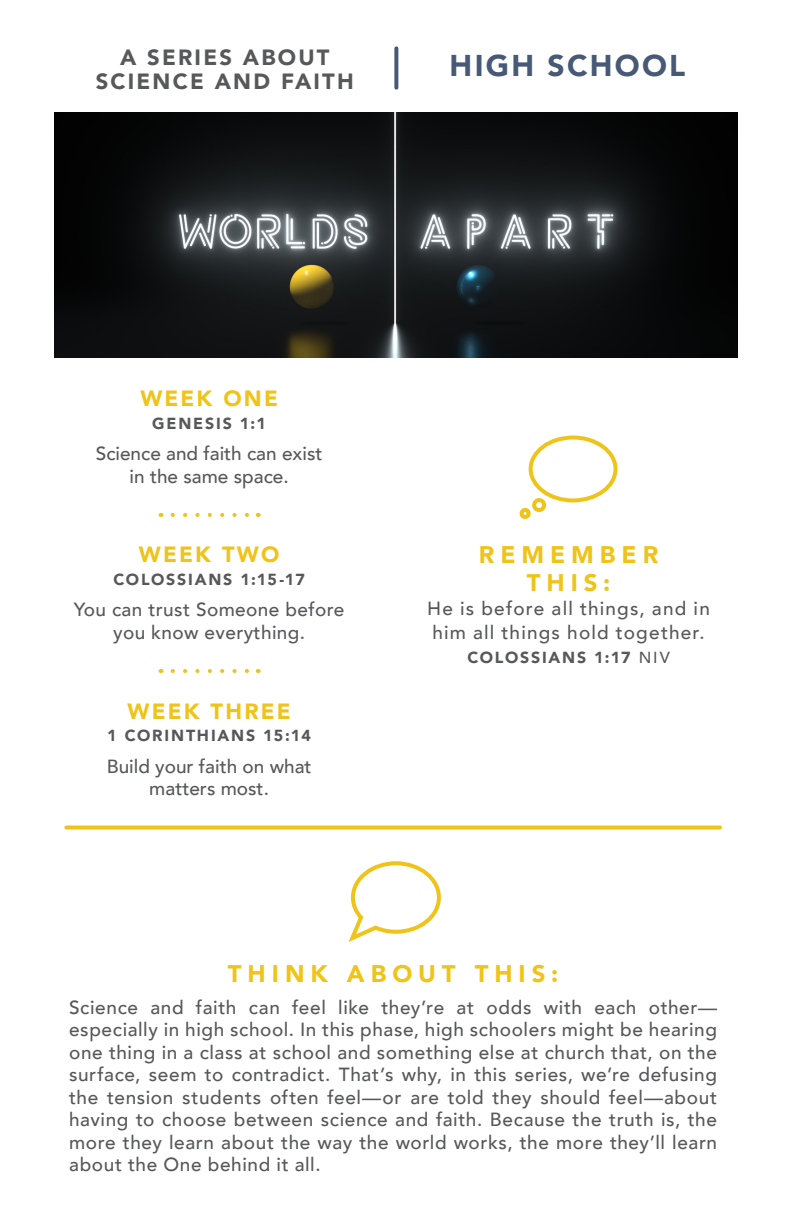
<style>
.page{position:relative;width:792px;height:1224px;background:#fff}
.page>*{position:absolute;margin:0;border:0;box-sizing:border-box;transform-origin:0 0}
.t1{font:900 30px "Avenir";letter-spacing:.075em;color:#475975}
.t2{font:900 24px "Avenir";letter-spacing:.25em;color:#f0c318}
.t3{font:900 22px "Avenir";letter-spacing:.1em;color:#57585a}
.t4{font:900 22px "Avenir";letter-spacing:.1em;color:#f0c318}
.t5{font:500 19px/22.6px "Avenir";letter-spacing:.02em;color:#57585a;text-align:justify}
.t6{font:500 19px "Avenir";color:#57585a}
.t7{font:500 19px/24px "Avenir";letter-spacing:.06em;color:#57585a}
.t8{font:900 16px "Avenir";letter-spacing:.115em;color:#57585a}
.s1{font-weight:500}
</style>
<div class="page">
<img style="left:54px;top:113px;width:684px;height:245px">
<svg style="left:394px;top:48px;width:4px;height:40px"></svg>
<svg style="left:173px;top:513px;width:76px;height:4px"></svg>
<svg style="left:173px;top:669px;width:76px;height:4px"></svg>
<div style="left:529px;top:436px;width:89px;height:66px;border:4px solid #f0c318;border-radius:50%"></div>
<div style="left:532px;top:498px;width:14px;height:14px;border:4px solid #f0c318;border-radius:50%"></div>
<div style="left:520px;top:508px;width:11px;height:11px;border:4px solid #f0c318;border-radius:50%"></div>
<svg style="left:348px;top:861px;width:93px;height:81px"></svg>
<svg style="left:66px;top:826px;width:654px;height:4px;background:#f1ca33"></svg>
<p class="t3" style="left:120px;top:38px;width:211px">A SERIES ABOUT</p>
<p class="t3" style="left:96px;top:62px;width:260px">SCIENCE AND FAITH</p>
<p class="t1" style="left:450px;top:40px;width:237px">HIGH SCHOOL</p>
<p class="t4" style="left:140px;top:380px;width:139px">WEEK ONE</p>
<p class="t8" style="left:152px;top:410px;width:115px">GENESIS 1:1</p>
<p class="t6" style="left:96px;top:437px;width:228px">Science and faith can exist</p>
<p class="t6" style="left:130px;top:460px;width:161px">in the same space.</p>
<p class="t4" style="left:139px;top:536px;width:142px">WEEK TWO</p>
<p class="t8" style="left:113px;top:566px;width:193px">COLOSSIANS 1:15-17</p>
<p class="t5" style="left:74px;top:598px;width:272px">You can trust Someone before</p>
<p class="t5" style="left:113px;top:620px;width:194px">you know everything.</p>
<p class="t4" style="left:128px;top:692px;width:165px">WEEK THREE</p>
<p class="t8" style="left:107px;top:722px;width:205px">1 CORINTHIANS 15:14</p>
<p class="t6" style="left:107px;top:749px;width:206px">Build your faith on what</p>
<p class="t6" style="left:149px;top:772px;width:121px">matters most.</p>
<p class="t2" style="left:479px;top:534px;width:181px">REMEMBER</p>
<p class="t2" style="left:527px;top:562px;width:85px">THIS:</p>
<p class="t7" style="left:427px;top:595px;width:284px">He is before all things, and in him all things hold together.</p>
<p class="t8" style="left:467px;top:644px;width:204px">COLOSSIANS 1:17 <span class="s1">NIV</span></p>
<p class="t2" style="left:228px;top:953px;width:332px">THINK ABOUT THIS:</p>
<p class="t5" style="left:69px;top:995px;width:650px">Science and faith can feel like they’re at odds with each other— especially in high school. In this phase, high schoolers might be hearing one thing in a class at school and something else at church that, on the surface, seem to contradict. That’s why, in this series, we’re defusing the tension students often feel—or are told they should feel—about having to choose between science and faith. Because the truth is, the more they learn about the way the world works, the more they’ll learn about the One behind it all.</p>
</div>
